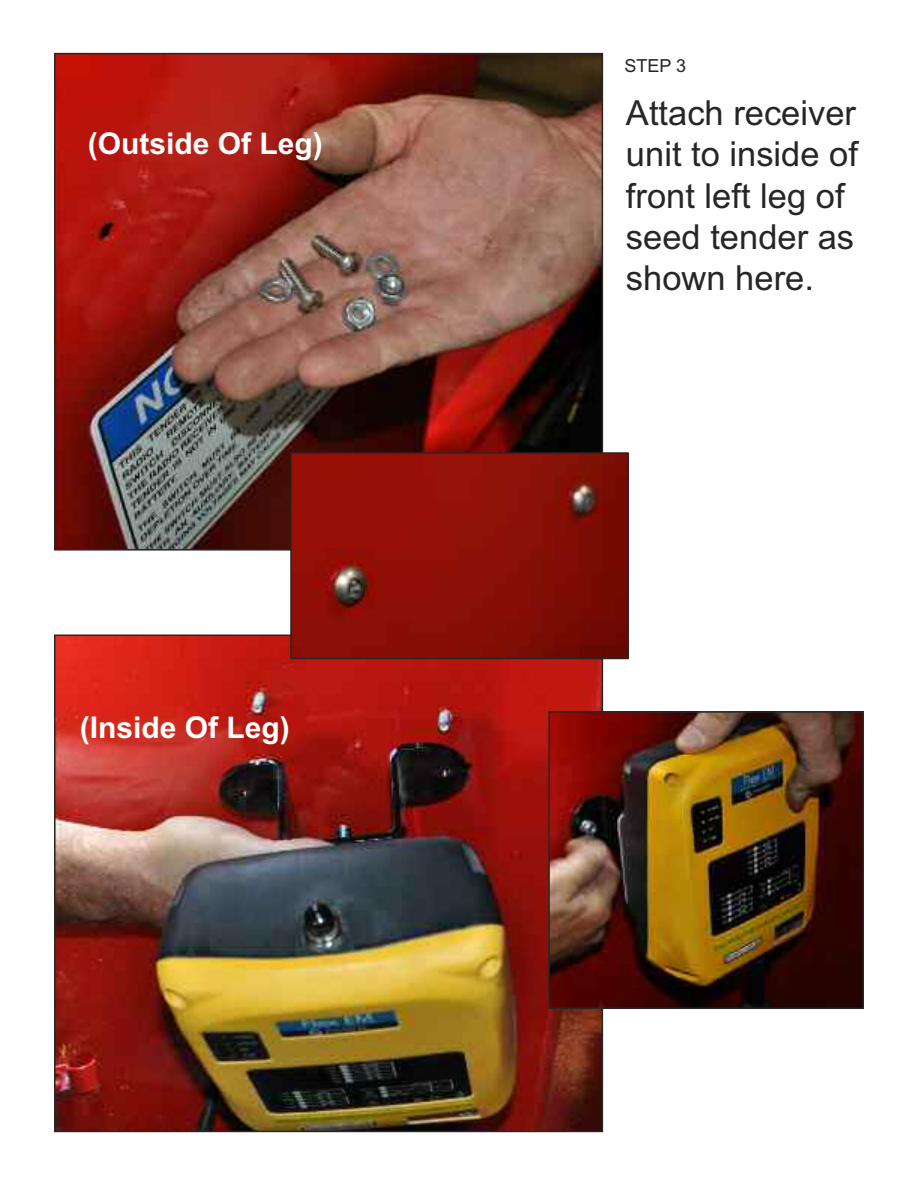
<style>
.page{position:relative;width:918px;height:1188px;background:#fff}
.page>*{position:absolute;margin:0;border:0;box-sizing:border-box;transform-origin:0 0}
.t1{font:34.5px/41.4px "Arial";color:#272627}
.t2{font:700 30px "Arial";color:#fff}
.t3{font:18px "Arial";color:#272627}
</style>
<div class="page">
<img style="left:57px;top:56px;width:543px;height:492px">
<img style="left:57px;top:637px;width:543px;height:492px">
<img style="left:293px;top:455px;width:333px;height:201px">
<div style="left:290px;top:452px;width:339px;height:207px;border:2px solid #272627"></div>
<img style="left:551px;top:714px;width:310px;height:292px">
<div style="left:548px;top:711px;width:316px;height:298px;border:2px solid #272627"></div>
<p class="t2" style="left:88px;top:126px;width:236px">(Outside Of Leg)</p>
<p class="t2" style="left:80px;top:710px;width:211px">(Inside Of Leg)</p>
<p class="t3" style="left:625px;top:55px;width:63px">STEP 3</p>
<p class="t1" style="left:626px;top:92px;width:234px">Attach receiver unit to inside of front left leg of seed tender as shown here.</p>
</div>
